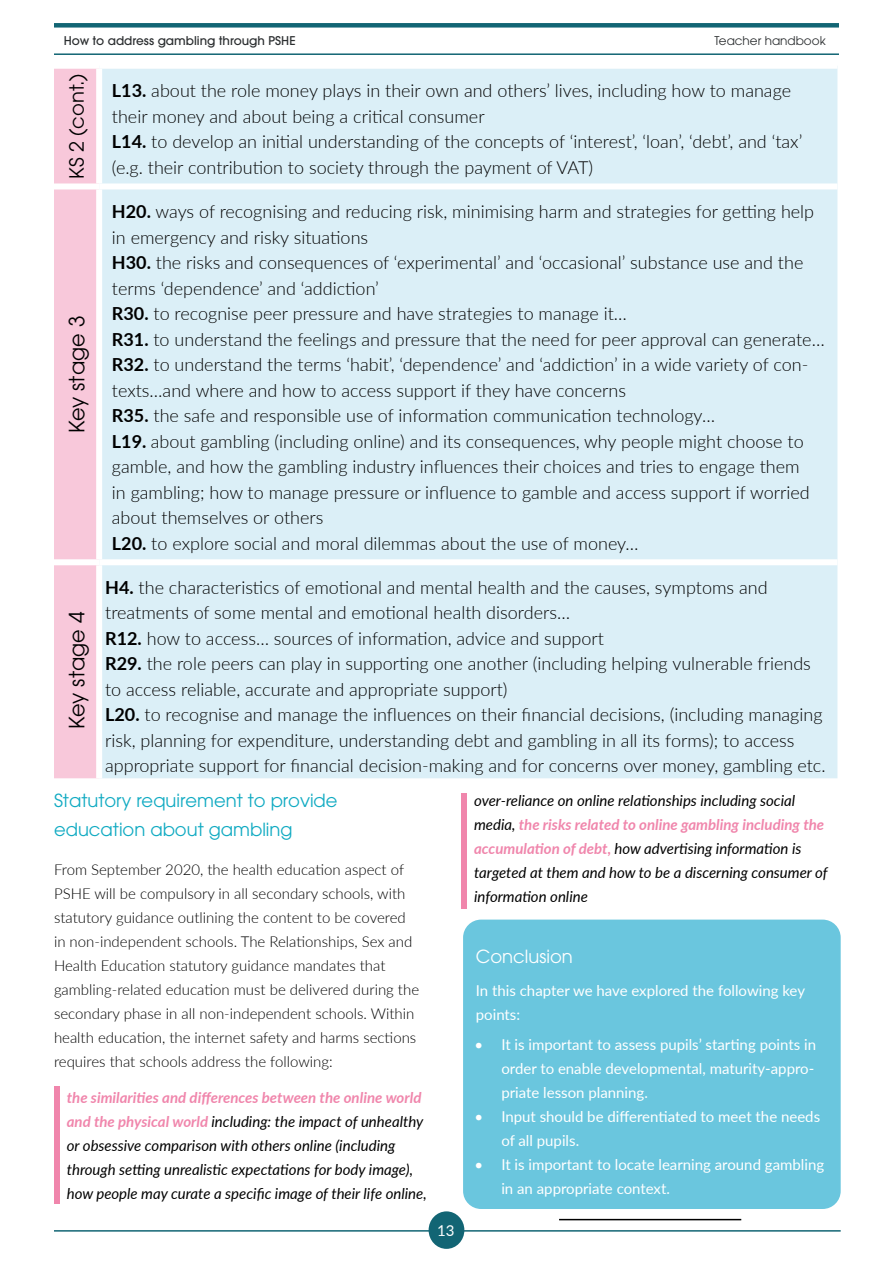
<style>
.page{position:relative;width:893px;height:1263px;background:#fff}
.page>*{position:absolute;margin:0;border:0;box-sizing:border-box;transform-origin:0 0}
.t1{font:21px "ITC Avant Garde Pro";color:#000}
.t2{font:19.5px "ITC Avant Garde Pro";color:#000}
.t3{font:300 18px/25.5px "Lato";color:#000}
.t4{font:18px/28.5px "ITC Avant Garde Pro";color:#10aac2}
.t5{font:18px "ITC Avant Garde Pro";color:#fff}
.t6{font:italic 15px/24px "Lato";color:#000}
.t7{font:300 15px/24px "Lato";color:#000}
.t8{font:15px/24px "Lato";color:#fff}
.t9{font:500 12px "ITC Avant Garde Pro";color:#2b2e30}
.t10{font:12px "ITC Avant Garde Pro";color:#2b2e30}
.s1{font-weight:700}
.s2{font-weight:700;color:#f086ac}
</style>
<div class="page">
<hr style="left:54px;top:1230px;width:787px;height:1px;background:#126574">
<div style="left:54px;top:23px;width:785px;height:5px;background:#126574"></div>
<hr style="left:54px;top:53px;width:785px;height:2px;background:#126574">
<div style="left:429px;top:1211px;width:35px;height:38px;background:#126574;border-radius:50%"></div>
<div style="left:54px;top:69px;width:42px;height:709px;background:#f8c8da"></div>
<div style="left:102px;top:69px;width:735px;height:709px;background:#dbeff7"></div>
<div style="left:54px;top:183px;width:45px;height:6px;background:#fff"></div>
<div style="left:99px;top:183px;width:738px;height:6px;background:#fff"></div>
<div style="left:54px;top:559px;width:45px;height:6px;background:#fff"></div>
<div style="left:99px;top:559px;width:738px;height:6px;background:#fff"></div>
<div style="left:461px;top:793px;width:6px;height:115px;background:#f086ac"></div>
<div style="left:54px;top:1087px;width:5px;height:117px;background:#f086ac"></div>
<div style="left:463px;top:919px;width:378px;height:290px;background:#6ac6de;border-radius:18px"></div>
<hr style="left:559px;top:1219px;width:182px;height:1px;background:#000">
<p class="t9" style="left:64px;top:33px;width:233px">How to address gambling through PSHE</p>
<p class="t10" style="left:714px;top:33px;width:113px">Teacher handbook</p>
<p class="t2" style="left:65px;top:179px;width:107px;rotate:-90deg">KS 2 (cont.)</p>
<p class="t3" style="left:112px;top:77px;width:692px"><span class="s1">L13.</span> about the role money plays in their own and others’ lives, including how to manage their money and about being a critical consumer<br><span class="s1">L14.</span> to develop an initial understanding of the concepts of ‘interest’, ‘loan’, ‘debt’, and ‘tax’ (e.g. their contribution to society through the payment of VAT)</p>
<p class="t1" style="left:64px;top:433px;width:119px;rotate:-90deg">Key stage 3</p>
<p class="t1" style="left:64px;top:729px;width:119px;rotate:-90deg">Key stage 4</p>
<p class="t3" style="left:112px;top:198px;width:714px"><span class="s1">H20.</span> ways of recognising and reducing risk, minimising harm and strategies for getting help in emergency and risky situations<br><span class="s1">H30.</span> the risks and consequences of ‘experimental’ and ‘occasional’ substance use and the terms ‘dependence’ and ‘addiction’<br><span class="s1">R30.</span> to recognise peer pressure and have strategies to manage it…<br><span class="s1">R31.</span> to understand the feelings and pressure that the need for peer approval can generate… <span class="s1">R32.</span> to understand the terms ‘habit’, ‘dependence’ and ‘addiction’ in a wide variety of con&shy;texts…and where and how to access support if they have concerns<br><span class="s1">R35.</span> the safe and responsible use of information communication technology…<br><span class="s1">L19.</span> about gambling (including online) and its consequences, why people might choose to gamble, and how the gambling industry influences their choices and tries to engage them<br>in gambling; how to manage pressure or influence to gamble and access support if worried about themselves or others<br><span class="s1">L20.</span> to explore social and moral dilemmas about the use of money…</p>
<p class="t3" style="left:105px;top:574px;width:722px"><span class="s1">H4.</span> the characteristics of emotional and mental health and the causes, symptoms and treatments of some mental and emotional health disorders…<br><span class="s1">R12.</span> how to access… sources of information, advice and support<br><span class="s1">R29.</span> the role peers can play in supporting one another (including helping vulnerable friends to access reliable, accurate and appropriate support)<br><span class="s1">L20.</span> to recognise and manage the influences on their financial decisions, (including managing risk, planning for expenditure, understanding debt and gambling in all its forms); to access appropriate support for financial decision-making and for concerns over money, gambling etc.</p>
<p class="t4" style="left:54px;top:786px;width:285px">Statutory requirement to provide education about gambling</p>
<p class="t7" style="left:54px;top:857px;width:367px">From September 2020, the health education aspect of PSHE will be compulsory in all secondary schools, with statutory guidance outlining the content to be covered in non-independent schools. The Relationships, Sex and Health Education statutory guidance mandates that gambling-related education must be delivered during the secondary phase in all non-independent schools. Within health education, the internet safety and harms sections requires that schools address the following:</p>
<p class="t6" style="left:67px;top:1085px;width:361px"><span class="s2">the similarities and differences between the online world and the physical world</span> including: the impact of unhealthy or obsessive comparison with others online (including through setting unrealistic expectations for body image), how people may curate a specific image of their life online,</p>
<p class="t8" style="left:437px;top:1218px;width:19px">13</p>
<p class="t6" style="left:474px;top:788px;width:355px">over-reliance on online relationships including social media, <span class="s2">the risks related to online gambling including the accumulation of debt,</span> how advertising information is targeted at them and how to be a discerning consumer of information online</p>
<p class="t5" style="left:476px;top:945px;width:98px">Conclusion</p>
<p class="t8" style="left:476px;top:977px;width:331px">In this chapter we have explored the following key points:</p>
<p class="t8" style="left:501px;top:1031px;width:316px;text-align:justify;text-indent:-27px">• It is important to assess pupils’ starting points in order to enable developmental, maturity-appro&shy;priate lesson planning.</p>
<p class="t8" style="left:501px;top:1103px;width:320px;text-indent:-27px">• Input should be differentiated to meet the needs of all pupils.</p>
<p class="t8" style="left:501px;top:1151px;width:324px;text-indent:-27px">• It is important to locate learning around gambling in an appropriate context.</p>
</div>
